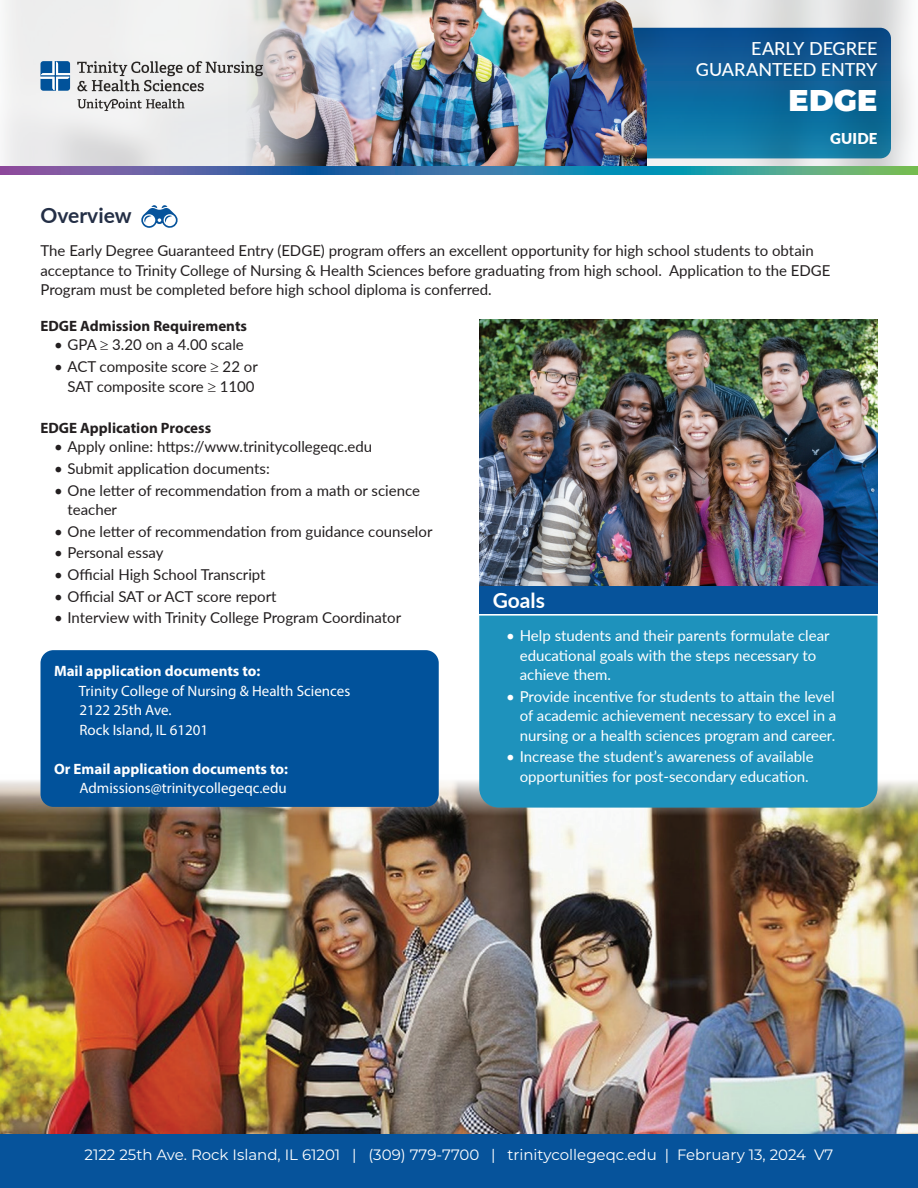
<style>
.page{position:relative;width:918px;height:1188px;background:#fff}
.page>*{position:absolute;margin:0;border:0;box-sizing:border-box;transform-origin:0 0}
.t1{font:900 30px "Montserrat";color:#fff}
.t2{font:700 21px "Lato";color:#242f46}
.t3{font:700 21px "Lato";color:#fff}
.t4{font:500 18px/21.6px "Lato";letter-spacing:-.005em;color:#fff;text-align:right}
.t5{font:15px/19.5px "Lato";color:#231f20}
.t6{font:15px/19.5px "Lato";color:#fff}
.t7{font:15px/19.5px "Myriad Pro";color:#fff}
.t8{font:15px "Montserrat";color:#fff}
.t9{font:700 15px "Myriad Pro";color:#fff}
.t10{font:700 15px "Myriad Pro";color:#231f20}
.t11{font:900 15px "Lato";letter-spacing:.01em;color:#fff}
</style>
<div class="page">
<div style="left:0;top:1134px;width:918px;height:54px;background:#06539b"></div>
<img style="left:4px;top:0;width:907px;height:166px">
<svg style="left:484px;top:28px;width:407px;height:130px;background:#0e6599"></svg>
<img style="left:228px;top:0;width:419px;height:166px">
<svg style="left:78px;top:99px;width:107px;height:12px"></svg>
<svg style="left:77px;top:61px;width:186px;height:30px;background:#c0bfbf"></svg>
<svg style="left:40px;top:61px;width:30px;height:30px"></svg>
<svg style="left:141px;top:205px;width:37px;height:23px"></svg>
<img style="left:0;top:781px;width:918px;height:353px">
<div style="left:479px;top:616px;width:399px;height:192px;background:#1e92bc"></div>
<div style="left:479px;top:585px;width:399px;height:29px;background:#06539b"></div>
<img style="left:479px;top:320px;width:399px;height:265px">
<div style="left:40px;top:650px;width:399px;height:157px;background:#01529b;border-radius:13px"></div>
<svg style="left:0;top:166px;width:918px;height:9px;background:#417d9f"></svg>
<p class="t4" style="left:696px;top:36px;width:183px">EARLY DEGREE<br>GUARANTEED ENTRY</p>
<h1 class="t1" style="left:789px;top:78px;width:90px">EDGE</h1>
<p class="t11" style="left:830px;top:127px;width:49px">GUIDE</p>
<h2 class="t2" style="left:40px;top:200px;width:93px">Overview</h2>
<p class="t5" style="left:40px;top:241px;width:792px">The Early Degree Guaranteed Entry (EDGE) program offers an excellent opportunity for high school students to obtain acceptance to Trinity College of Nursing &amp; Health Sciences before graduating from high school. Application to the EDGE<br>Program must be completed before high school diploma is conferred.</p>
<p class="t10" style="left:41px;top:316px;width:208px">EDGE Admission Requirements</p>
<p class="t5" style="left:54px;top:335px;width:191px">• GPA ≥ 3.20 on a 4.00 scale</p>
<p class="t5" style="left:54px;top:356px;width:205px;text-align:right">• ACT composite score ≥ 22 or<br>SAT composite score ≥ 1100</p>
<p class="t10" style="left:41px;top:418px;width:172px">EDGE Application Process</p>
<p class="t5" style="left:54px;top:436px;width:320px">• Apply online: https://www.trinitycollegeqc.edu</p>
<p class="t5" style="left:54px;top:458px;width:217px">• Submit application documents:</p>
<p class="t5" style="left:68px;top:480px;width:354px;text-indent:-14px">• One letter of recommendation from a math or science teacher</p>
<p class="t5" style="left:54px;top:521px;width:380px">• One letter of recommendation from guidance counselor</p>
<p class="t5" style="left:54px;top:543px;width:111px">• Personal essay</p>
<p class="t5" style="left:54px;top:564px;width:213px">• Official High School Transcript</p>
<p class="t5" style="left:54px;top:586px;width:224px">• Official SAT or ACT score report</p>
<p class="t5" style="left:54px;top:608px;width:349px">• Interview with Trinity College Program Coordinator</p>
<p class="t9" style="left:54px;top:662px;width:208px">Mail application documents to:</p>
<p class="t7" style="left:79px;top:681px;width:273px">Trinity College of Nursing &amp; Health Sciences<br>2122 25th Ave.<br>Rock Island, IL 61201</p>
<p class="t9" style="left:54px;top:759px;width:236px">Or Email application documents to:</p>
<p class="t7" style="left:79px;top:778px;width:209px">Admissions@trinitycollegeqc.edu</p>
<h2 class="t3" style="left:493px;top:585px;width:54px">Goals</h2>
<p class="t6" style="left:520px;top:625px;width:311px;text-indent:-14px">• Help students and their parents formulate clear educational goals with the steps necessary to achieve them.</p>
<p class="t6" style="left:520px;top:686px;width:318px;text-align:justify;text-indent:-14px">• Provide incentive for students to attain the level of academic achievement necessary to excel in a nursing or a health sciences program and career.</p>
<p class="t6" style="left:506px;top:747px;width:309px;text-align:center">• Increase the student’s awareness of available opportunities for post-secondary education.</p>
<p class="t8" style="left:85px;top:1144px;width:750px">2122 25th Ave. Rock Island, IL 61201 | (309) 779-7700 | trinitycollegeqc.edu | February 13, 2024 V7</p>
</div>
